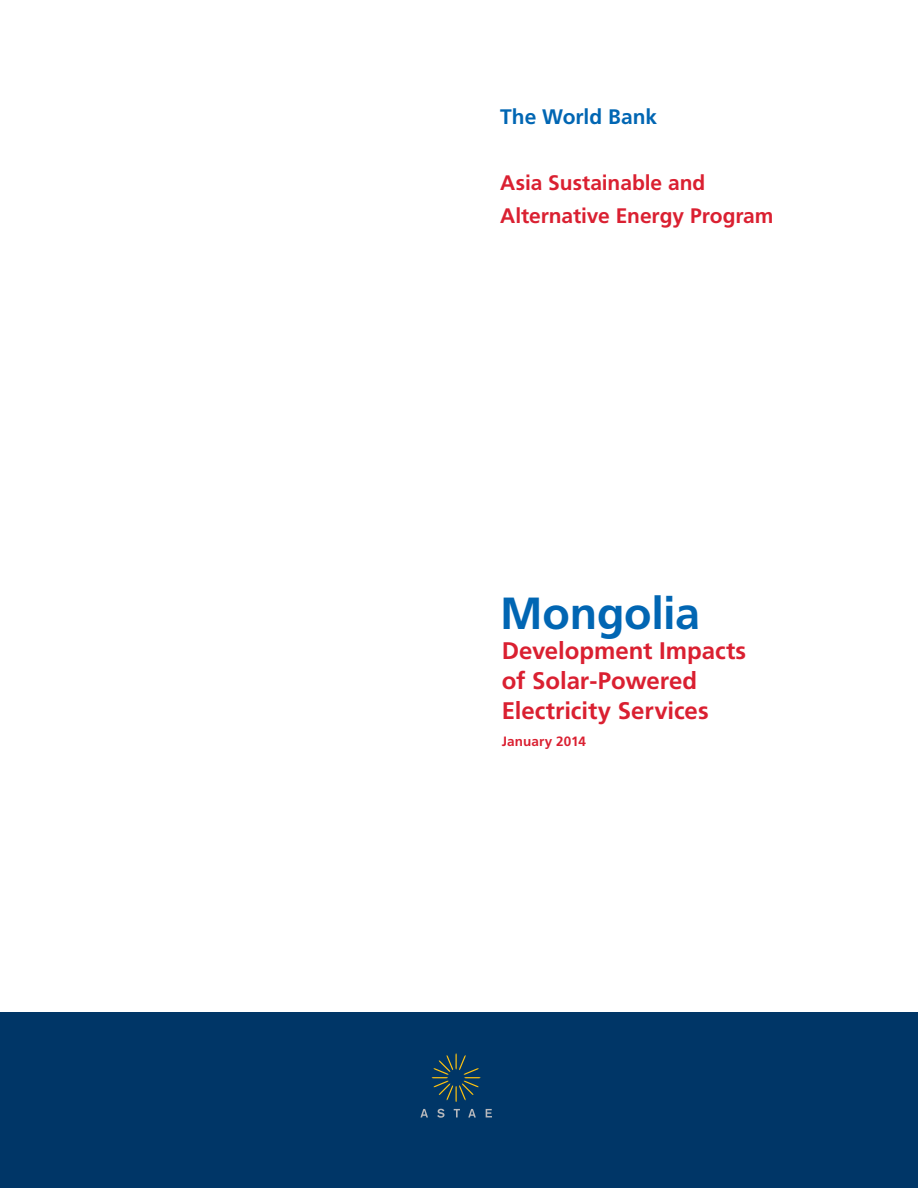
<style>
.page{position:relative;width:918px;height:1188px;background:#fff}
.page>*{position:absolute;margin:0;border:0;box-sizing:border-box;transform-origin:0 0}
.t1{font:700 45px "Frutiger LT Std";letter-spacing:-.005em;color:#0166b3}
.t2{font:700 24px/30px "Frutiger LT Std";letter-spacing:-.005em;color:#da2031}
.t3{font:700 21px/33px "Frutiger LT Std";letter-spacing:-.005em;color:#da2031}
.t4{font:700 21px "Frutiger LT Std";color:#0166b3}
.t5{font:700 13.5px "Frutiger LT Std";letter-spacing:.01em;color:#da2031}
</style>
<div class="page">
<div style="left:0;top:1012px;width:918px;height:176px;background:#003667"></div>
<svg style="left:432px;top:1053px;width:49px;height:49px"></svg>
<svg style="left:420px;top:1109px;width:8px;height:8px"></svg>
<svg style="left:437px;top:1109px;width:8px;height:9px"></svg>
<svg style="left:454px;top:1109px;width:6px;height:8px"></svg>
<svg style="left:468px;top:1109px;width:8px;height:8px"></svg>
<svg style="left:486px;top:1109px;width:6px;height:8px"></svg>
<p class="t4" style="left:500px;top:104px;width:158px">The World Bank</p>
<p class="t3" style="left:500px;top:166px;width:275px">Asia Sustainable and<br>Alternative Energy Program</p>
<h1 class="t1" style="left:500px;top:587px;width:202px">Mongolia</h1>
<p class="t2" style="left:502px;top:636px;width:246px">Development Impacts of Solar-Powered<br>Electricity Services</p>
<p class="t5" style="left:502px;top:734px;width:86px">January 2014</p>
</div>
